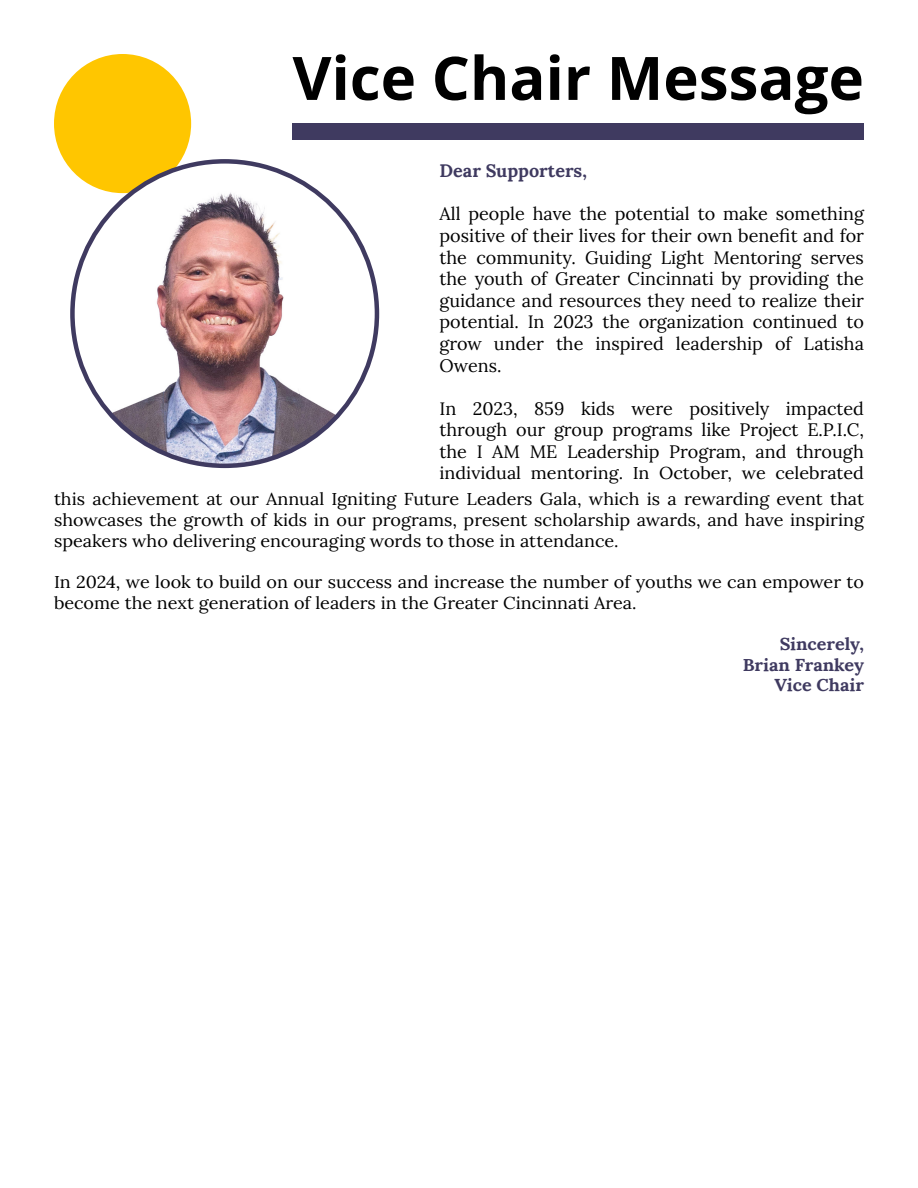
<style>
.page{position:relative;width:918px;height:1188px;background:#fff}
.page>*{position:absolute;margin:0;border:0;box-sizing:border-box;transform-origin:0 0}
.t1{font:700 60px "Open Sans";color:#000}
.t2{font:18px/21.6px "Lora";color:#000;text-align:justify}
.t3{font:700 18px "Lora";color:#3f3a60}
.t4{font:17.25px/20.7px "Lora";color:#000;scale:1.05 1}
.t5{font:700 17.25px "Lora";color:#3f3a60;scale:1.05 1}
</style>
<div class="page">
<div style="left:293px;top:124px;width:571px;height:16px;background:#3f3a60"></div>
<div style="left:54px;top:54px;width:137px;height:139px;background:#ffc600;border-radius:50%"></div>
<img style="left:72px;top:161px;width:305px;height:305px;border-radius:152px">
<p class="t1" style="left:293px;top:36px;width:573px">Vice Chair Message</p>
<p class="t3" style="left:440px;top:155px;width:149px">Dear Supporters,</p>
<p class="t2" style="left:440px;top:202px;width:426px">All people have the potential to make something positive of their lives for their own benefit and for the community. Guiding Light Mentoring serves the youth of Greater Cincinnati by providing the guidance and resources they need to realize their potential. In 2023 the organization continued to grow under the inspired leadership of Latisha Owens.</p>
<p class="t2" style="left:440px;top:396px;width:426px">In 2023, 859 kids were positively impacted through our group programs like Project E.P.I.C, the I AM ME Leadership Program, and through</p>
<p class="t4" style="left:54px;top:458px;width:773px;line-height:26.8px;text-align:right">individual mentoring. In October, we celebrated<br>this achievement at our Annual Igniting Future Leaders Gala, which is a rewarding event that</p>
<p class="t4" style="left:54px;top:509px;width:773px">showcases the growth of kids in our programs, present scholarship awards, and have inspiring speakers who delivering encouraging words to those in attendance.</p>
<p class="t4" style="left:54px;top:570px;width:773px">In 2024, we look to build on our success and increase the number of youths we can empower to become the next generation of leaders in the Greater Cincinnati Area.</p>
<p class="t5" style="left:780px;top:629px;width:82px">Sincerely,</p>
<p class="t5" style="left:743px;top:650px;width:117px">Brian Frankey</p>
<p class="t5" style="left:775px;top:671px;width:87px">Vice Chair</p>
</div>
